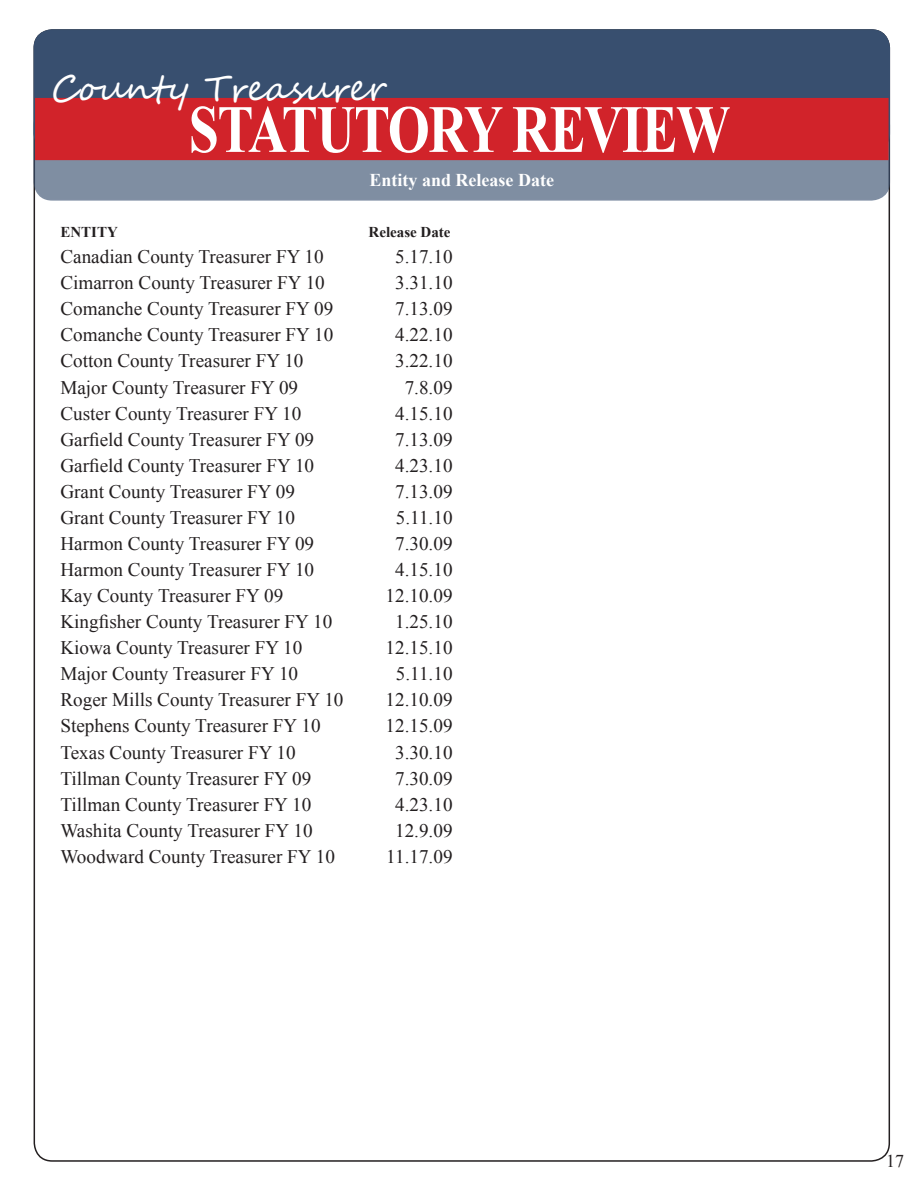
<style>
.page{position:relative;width:918px;height:1188px;background:#fff}
.page>*{position:absolute;margin:0;border:0;box-sizing:border-box;transform-origin:0 0}
.t1{font:700 67.5px "Times New Roman";letter-spacing:-.025em;color:#fff;scale:.8 1}
.t2{font:36px "Segoe Script";color:#fff}
.t3{font:19.2px "Times New Roman";color:#231f20}
.t4{font:700 18px "Times New Roman";color:#fff}
.t5{font:18px "Times New Roman";color:#231f20}
.t6{font:700 15px "Times New Roman";color:#231f20}
</style>
<div class="page">
<div style="left:34px;top:30px;width:855px;height:121px;background:#384f6f;border-radius:18px"></div>
<div style="left:34px;top:29px;width:856px;height:123px;border:2px solid #384f6f;border-radius:18px"></div>
<div style="left:34px;top:108px;width:855px;height:92px;background:#7f8ea2;border-radius:18px"></div>
<div style="left:34px;top:107px;width:856px;height:94px;border:2px solid #384f6f;border-radius:18px"></div>
<div style="left:35px;top:98px;width:854px;height:62px;background:#d1232a"></div>
<p class="t2" style="left:51px;top:59px;width:336px">County Treasurer</p>
<p class="t1" style="left:189px;top:83px;width:678px">STATUTORY REVIEW</p>
<p class="t4" style="left:370px;top:168px;width:186px">Entity and Release Date</p>
<p class="t6" style="left:60px;top:222px;width:59px">ENTITY</p>
<p class="t6" style="left:369px;top:222px;width:84px">Release Date</p>
<p class="t3" style="left:60px;top:244px;width:265px">Canadian County Treasurer FY 10</p>
<p class="t3" style="left:395px;top:244px;width:59px">5.17.10</p>
<p class="t3" style="left:60px;top:270px;width:266px">Cimarron County Treasurer FY 10</p>
<p class="t3" style="left:395px;top:270px;width:59px">3.31.10</p>
<p class="t3" style="left:60px;top:296px;width:274px">Comanche County Treasurer FY 09</p>
<p class="t3" style="left:395px;top:296px;width:59px">7.13.09</p>
<p class="t3" style="left:60px;top:322px;width:274px">Comanche County Treasurer FY 10</p>
<p class="t3" style="left:395px;top:322px;width:59px">4.22.10</p>
<p class="t3" style="left:60px;top:348px;width:245px">Cotton County Treasurer FY 10</p>
<p class="t3" style="left:395px;top:348px;width:59px">3.22.10</p>
<p class="t3" style="left:60px;top:374px;width:239px">Major County Treasurer FY 09</p>
<p class="t3" style="left:405px;top:374px;width:49px">7.8.09</p>
<p class="t3" style="left:60px;top:400px;width:243px">Custer County Treasurer FY 10</p>
<p class="t3" style="left:395px;top:400px;width:59px">4.15.10</p>
<p class="t3" style="left:60px;top:426px;width:255px">Garfield County Treasurer FY 09</p>
<p class="t3" style="left:395px;top:426px;width:59px">7.13.09</p>
<p class="t3" style="left:60px;top:452px;width:255px">Garfield County Treasurer FY 10</p>
<p class="t3" style="left:395px;top:452px;width:59px">4.23.10</p>
<p class="t3" style="left:60px;top:478px;width:236px">Grant County Treasurer FY 09</p>
<p class="t3" style="left:395px;top:478px;width:59px">7.13.09</p>
<p class="t3" style="left:60px;top:505px;width:236px">Grant County Treasurer FY 10</p>
<p class="t3" style="left:396px;top:505px;width:58px">5.11.10</p>
<p class="t3" style="left:60px;top:531px;width:255px">Harmon County Treasurer FY 09</p>
<p class="t3" style="left:395px;top:531px;width:59px">7.30.09</p>
<p class="t3" style="left:60px;top:557px;width:255px">Harmon County Treasurer FY 10</p>
<p class="t3" style="left:395px;top:557px;width:59px">4.15.10</p>
<p class="t3" style="left:60px;top:583px;width:224px">Kay County Treasurer FY 09</p>
<p class="t3" style="left:386px;top:583px;width:69px">12.10.09</p>
<p class="t3" style="left:60px;top:609px;width:273px">Kingfisher County Treasurer FY 10</p>
<p class="t3" style="left:395px;top:609px;width:59px">1.25.10</p>
<p class="t3" style="left:60px;top:635px;width:244px">Kiowa County Treasurer FY 10</p>
<p class="t3" style="left:386px;top:635px;width:69px">12.15.10</p>
<p class="t3" style="left:60px;top:661px;width:239px">Major County Treasurer FY 10</p>
<p class="t3" style="left:396px;top:661px;width:58px">5.11.10</p>
<p class="t3" style="left:60px;top:687px;width:285px">Roger Mills County Treasurer FY 10</p>
<p class="t3" style="left:386px;top:687px;width:69px">12.10.09</p>
<p class="t3" style="left:60px;top:713px;width:262px">Stephens County Treasurer FY 10</p>
<p class="t3" style="left:386px;top:713px;width:69px">12.15.09</p>
<p class="t3" style="left:60px;top:739px;width:237px">Texas County Treasurer FY 10</p>
<p class="t3" style="left:395px;top:739px;width:59px">3.30.10</p>
<p class="t3" style="left:60px;top:765px;width:253px">Tillman County Treasurer FY 09</p>
<p class="t3" style="left:395px;top:765px;width:59px">7.30.09</p>
<p class="t3" style="left:60px;top:791px;width:253px">Tillman County Treasurer FY 10</p>
<p class="t3" style="left:395px;top:791px;width:59px">4.23.10</p>
<p class="t3" style="left:60px;top:817px;width:254px">Washita County Treasurer FY 10</p>
<p class="t3" style="left:395px;top:817px;width:59px">12.9.09</p>
<p class="t3" style="left:60px;top:843px;width:276px">Woodward County Treasurer FY 10</p>
<p class="t3" style="left:386px;top:843px;width:68px">11.17.09</p>
<p class="t5" style="left:886px;top:1149px;width:19px">17</p>
</div>
